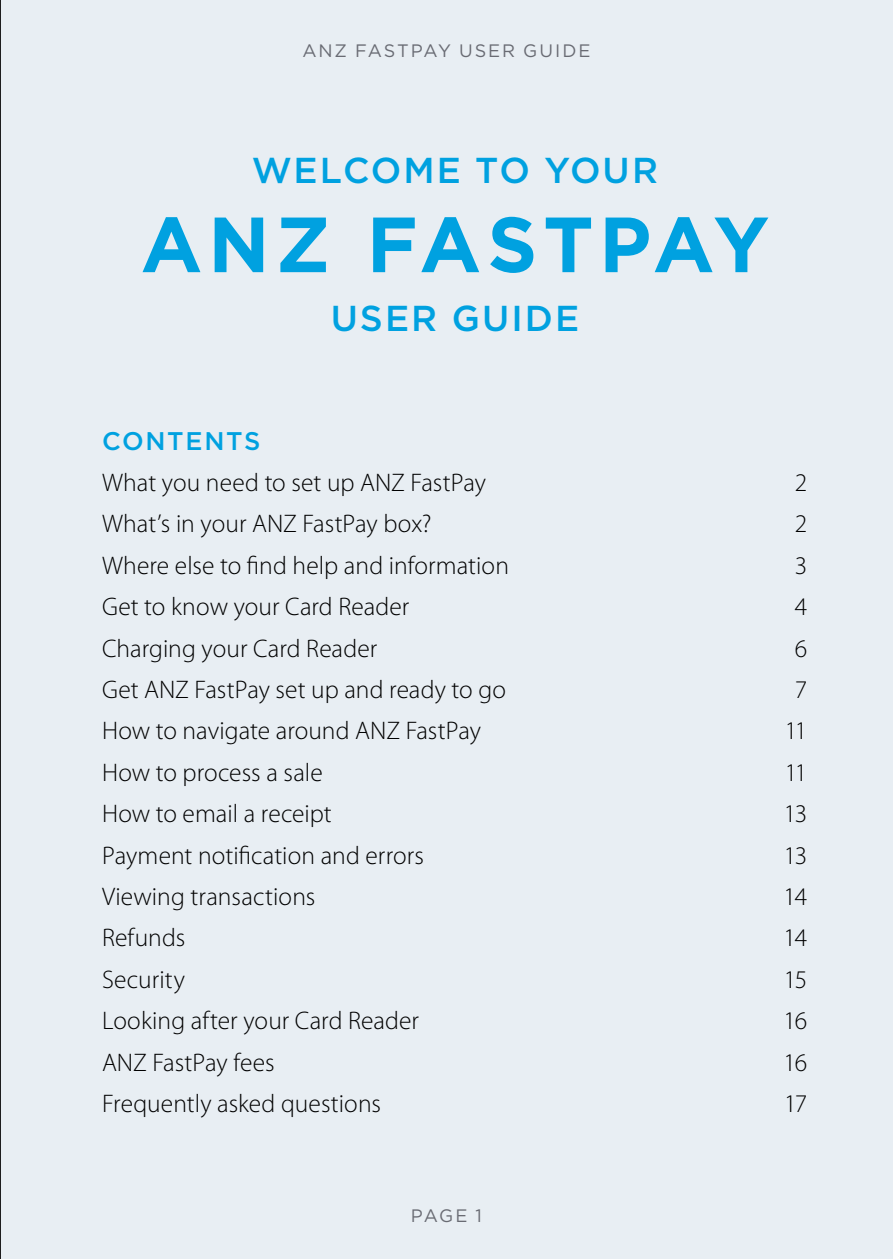
<style>
.page{position:relative;width:893px;height:1259px;background:#e8eef3}
.page>*{position:absolute;margin:0;border:0;box-sizing:border-box;transform-origin:0 0}
.t1{font:700 78px "Gotham";letter-spacing:.07em;color:#00a1e0}
.t2{font:500 36px "Gotham";letter-spacing:.055em;color:#00a1e0}
.t3{font:300 25.5px "Myriad Pro";color:#000}
.t4{font:500 25.5px "Gotham";letter-spacing:.06em;color:#00a1e0}
.t5{font:18px "Gotham";letter-spacing:.105em;color:#696b73}
</style>
<div class="page">
<hr style="left:0;top:0;width:1px;height:1259px;background:#000">
<p class="t5" style="left:302px;top:41px;width:290px">ANZ FASTPAY USER GUIDE</p>
<h2 class="t2" style="left:252px;top:150px;width:408px">WELCOME TO YOUR</h2>
<h1 class="t1" style="left:141px;top:199px;width:630px">ANZ FASTPAY</h1>
<h2 class="t2" style="left:331px;top:298px;width:250px">USER GUIDE</h2>
<p class="t4" style="left:102px;top:426px;width:160px">CONTENTS</p>
<p class="t3" style="left:102px;top:467px;width:385px">What you need to set up ANZ FastPay</p>
<p class="t3" style="left:795px;top:467px;width:14px">2</p>
<p class="t3" style="left:102px;top:508px;width:331px">What’s in your ANZ FastPay box?</p>
<p class="t3" style="left:795px;top:508px;width:14px">2</p>
<p class="t3" style="left:102px;top:550px;width:408px">Where else to find help and information</p>
<p class="t3" style="left:795px;top:550px;width:14px">3</p>
<p class="t3" style="left:102px;top:591px;width:309px">Get to know your Card Reader</p>
<p class="t3" style="left:795px;top:591px;width:14px">4</p>
<p class="t3" style="left:102px;top:633px;width:277px">Charging your Card Reader</p>
<p class="t3" style="left:795px;top:633px;width:14px">6</p>
<p class="t3" style="left:102px;top:674px;width:405px">Get ANZ FastPay set up and ready to go</p>
<p class="t3" style="left:795px;top:674px;width:14px">7</p>
<p class="t3" style="left:102px;top:715px;width:380px">How to navigate around ANZ FastPay</p>
<p class="t3" style="left:785px;top:715px;width:24px">11</p>
<p class="t3" style="left:102px;top:757px;width:222px">How to process a sale</p>
<p class="t3" style="left:785px;top:757px;width:24px">11</p>
<p class="t3" style="left:102px;top:798px;width:231px">How to email a receipt</p>
<p class="t3" style="left:784px;top:798px;width:25px">13</p>
<p class="t3" style="left:102px;top:839px;width:324px">Payment notification and errors</p>
<p class="t3" style="left:784px;top:839px;width:25px">13</p>
<p class="t3" style="left:102px;top:881px;width:215px">Viewing transactions</p>
<p class="t3" style="left:784px;top:881px;width:25px">14</p>
<p class="t3" style="left:102px;top:922px;width:85px">Refunds</p>
<p class="t3" style="left:783px;top:922px;width:25px">14</p>
<p class="t3" style="left:102px;top:964px;width:84px">Security</p>
<p class="t3" style="left:784px;top:964px;width:25px">15</p>
<p class="t3" style="left:102px;top:1005px;width:319px">Looking after your Card Reader</p>
<p class="t3" style="left:783px;top:1005px;width:25px">16</p>
<p class="t3" style="left:102px;top:1046px;width:174px">ANZ FastPay fees</p>
<p class="t3" style="left:783px;top:1046px;width:25px">16</p>
<p class="t3" style="left:102px;top:1088px;width:281px">Frequently asked questions</p>
<p class="t3" style="left:784px;top:1088px;width:24px">17</p>
<p class="t5" style="left:411px;top:1206px;width:73px">PAGE 1</p>
</div>
